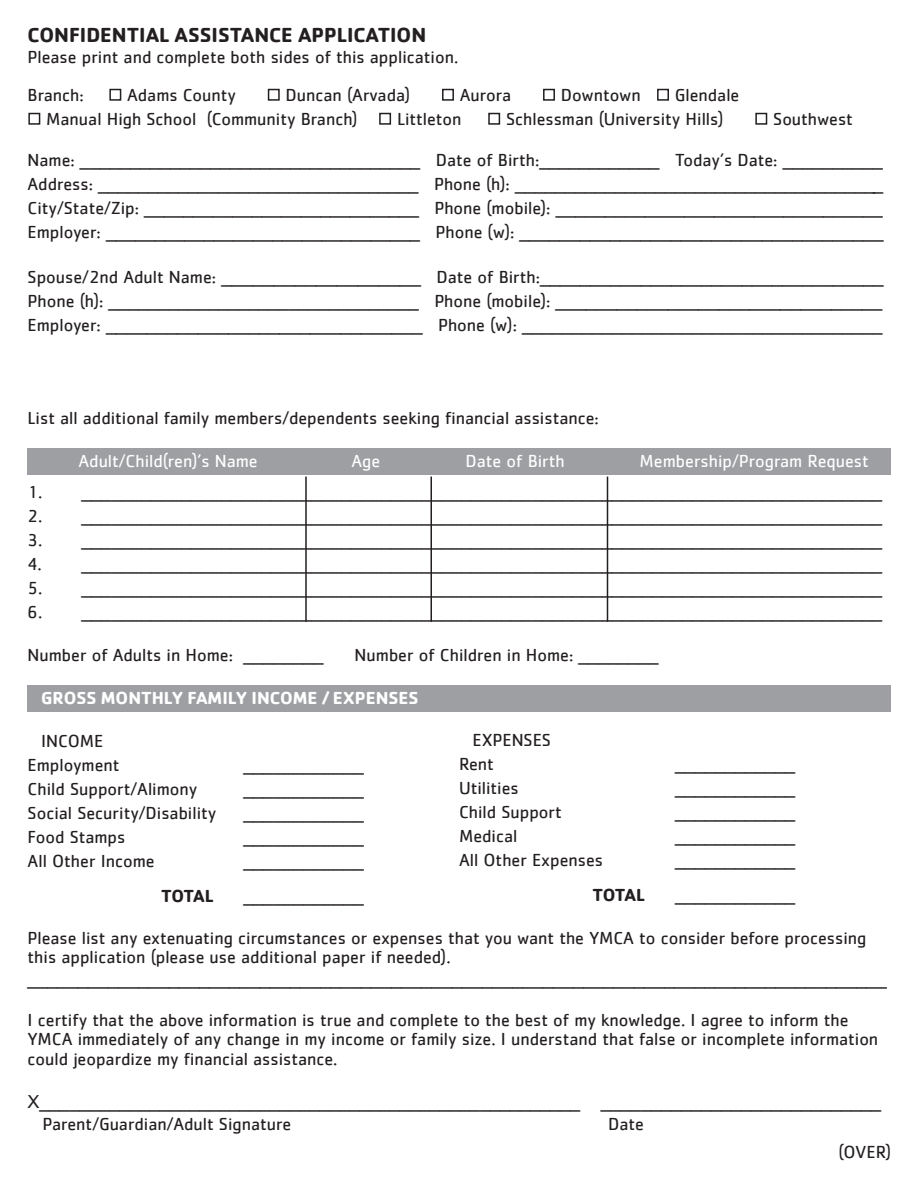
<style>
.page{position:relative;width:918px;height:1188px;background:#fff}
.page>*{position:absolute;margin:0;border:0;box-sizing:border-box;transform-origin:0 0}
.t1{font:700 21px "Cachet";color:#231f20}
.t2{font:18px "Arial";color:#231f20}
.t3{font:18px/19.5px "Cachet";color:#231f20}
.t4{font:18px "Arial";color:#231f20;scale:1.05 1}
.t5{font:18px "Cachet";color:#fff}
.t6{font:700 18px "Cachet";color:#fff}
.t7{font:700 18px "Cachet";letter-spacing:-.025em;color:#231f20}
.s1{font-family:"Cachet"}
.s2{font-family:"Arial"}
</style>
<div class="page">
<div style="left:27px;top:448px;width:864px;height:27px;background:#9d9fa2"></div>
<div style="left:27px;top:686px;width:864px;height:26px;background:#9d9fa2"></div>
<div style="left:109px;top:89px;width:12px;height:12px;border:2px solid #231f20"></div>
<div style="left:268px;top:89px;width:12px;height:12px;border:2px solid #231f20"></div>
<div style="left:442px;top:89px;width:12px;height:12px;border:2px solid #231f20"></div>
<div style="left:543px;top:89px;width:12px;height:12px;border:2px solid #231f20"></div>
<div style="left:657px;top:89px;width:12px;height:12px;border:2px solid #231f20"></div>
<div style="left:28px;top:113px;width:12px;height:12px;border:2px solid #231f20"></div>
<div style="left:379px;top:113px;width:12px;height:12px;border:2px solid #231f20"></div>
<div style="left:488px;top:113px;width:12px;height:12px;border:2px solid #231f20"></div>
<div style="left:755px;top:113px;width:12px;height:12px;border:2px solid #231f20"></div>
<hr style="left:305px;top:477px;width:2px;height:145px;background:#231f20">
<hr style="left:430px;top:477px;width:2px;height:145px;background:#231f20">
<hr style="left:607px;top:477px;width:1px;height:145px;background:#231f20">
<p class="t1" style="left:28px;top:21px;width:400px">CONFIDENTIAL ASSISTANCE APPLICATION</p>
<p class="t3" style="left:28px;top:47px;width:432px">Please print and complete both sides of this application.</p>
<p class="t3" style="left:28px;top:85px;width:58px">Branch:</p>
<p class="t3" style="left:127px;top:85px;width:110px">Adams County</p>
<p class="t3" style="left:286px;top:85px;width:126px">Duncan (Arvada)</p>
<p class="t3" style="left:460px;top:85px;width:53px">Aurora</p>
<p class="t3" style="left:561px;top:85px;width:81px">Downtown</p>
<p class="t3" style="left:675px;top:85px;width:66px">Glendale</p>
<p class="t3" style="left:46px;top:109px;width:313px">Manual High School (Community Branch)</p>
<p class="t3" style="left:397px;top:109px;width:66px">Littleton</p>
<p class="t3" style="left:506px;top:109px;width:219px">Schlessman (University Hills)</p>
<p class="t3" style="left:773px;top:109px;width:81px">Southwest</p>
<p class="t2" style="left:28px;top:148px;width:857px"><span class="s1">Name:</span> __________________________________ <span class="s1">Date of Birth:</span>____________ <span class="s1">Today’s Date:</span> __________</p>
<p class="t2" style="left:28px;top:172px;width:857px"><span class="s1">Address:</span> ________________________________ <span class="s1">Phone (h):</span> _____________________________________</p>
<p class="t2" style="left:28px;top:196px;width:857px"><span class="s1">City/State/Zip:</span> ____________________________ <span class="s1">Phone (mobile):</span> _________________________________</p>
<p class="t2" style="left:28px;top:220px;width:857px"><span class="s1">Employer:</span> ________________________________ <span class="s1">Phone (w):</span> ____________________________________</p>
<p class="t4" style="left:28px;top:265px;width:817px"><span class="s1">Spouse/2nd Adult Name:</span> ___________________ <span class="s1">Date of Birth:</span>__________________________________</p>
<p class="t2" style="left:28px;top:289px;width:856px"><span class="s1">Phone (h):</span> _______________________________ <span class="s1">Phone (mobile):</span> ________________________________</p>
<p class="t2" style="left:28px;top:313px;width:856px"><span class="s1">Employer:</span> _______________________________ <span class="s1">Phone (w):</span> ____________________________________</p>
<p class="t3" style="left:28px;top:408px;width:573px">List all additional family members/dependents seeking financial assistance:</p>
<p class="t5" style="left:79px;top:450px;width:181px">Adult/Child(ren)’s Name</p>
<p class="t5" style="left:352px;top:450px;width:30px">Age</p>
<p class="t5" style="left:466px;top:450px;width:101px">Date of Birth</p>
<p class="t5" style="left:640px;top:450px;width:231px">Membership/Program Request</p>
<p class="t2" style="left:28px;top:480px;width:856px"><span class="s1">1.</span> ________________________________________________________________________________</p>
<p class="t2" style="left:28px;top:504px;width:856px"><span class="s1">2.</span> ________________________________________________________________________________</p>
<p class="t2" style="left:28px;top:528px;width:856px"><span class="s1">3.</span> ________________________________________________________________________________</p>
<p class="t2" style="left:28px;top:552px;width:856px"><span class="s1">4.</span> ________________________________________________________________________________</p>
<p class="t2" style="left:28px;top:576px;width:856px"><span class="s1">5.</span> ________________________________________________________________________________</p>
<p class="t2" style="left:28px;top:600px;width:856px"><span class="s1">6.</span> ________________________________________________________________________________</p>
<p class="t3" style="left:28px;top:645px;width:297px">Number of Adults in Home: <span class="s2">________</span></p>
<p class="t3" style="left:355px;top:645px;width:305px">Number of Children in Home: <span class="s2">________</span></p>
<p class="t6" style="left:41px;top:686px;width:379px">GROSS MONTHLY FAMILY INCOME / EXPENSES</p>
<p class="t3" style="left:41px;top:731px;width:64px">INCOME</p>
<p class="t3" style="left:28px;top:755px;width:93px">Employment</p>
<p class="t2" style="left:244px;top:753px;width:122px">____________</p>
<p class="t3" style="left:28px;top:779px;width:171px">Child Support/Alimony</p>
<p class="t2" style="left:244px;top:777px;width:122px">____________</p>
<p class="t3" style="left:28px;top:803px;width:190px">Social Security/Disability</p>
<p class="t2" style="left:244px;top:801px;width:122px">____________</p>
<p class="t3" style="left:28px;top:827px;width:99px">Food Stamps</p>
<p class="t2" style="left:244px;top:825px;width:122px">____________</p>
<p class="t3" style="left:28px;top:851px;width:129px">All Other Income</p>
<p class="t2" style="left:244px;top:849px;width:122px">____________</p>
<p class="t7" style="left:161px;top:885px;width:54px">TOTAL</p>
<p class="t2" style="left:244px;top:884px;width:122px">____________</p>
<p class="t3" style="left:28px;top:927px;width:840px">Please list any extenuating circumstances or expenses that you want the YMCA to consider before processing this application (please use additional paper if needed).</p>
<p class="t2" style="left:28px;top:967px;width:861px">_____________________________________________________________________________________</p>
<p class="t3" style="left:28px;top:1010px;width:852px">I certify that the above information is true and complete to the best of my knowledge. I agree to inform the<br>YMCA immediately of any change in my income or family size. I understand that false or incomplete information could jeopardize my financial assistance.</p>
<p class="t2" style="left:28px;top:1090px;width:855px">X______________________________________________________ ____________________________</p>
<p class="t3" style="left:43px;top:1113px;width:250px">Parent/Guardian/Adult Signature</p>
<p class="t3" style="left:608px;top:1113px;width:37px">Date</p>
<p class="t3" style="left:838px;top:1142px;width:54px">(OVER)</p>
<p class="t3" style="left:472px;top:730px;width:80px">EXPENSES</p>
<p class="t3" style="left:459px;top:754px;width:36px">Rent</p>
<p class="t2" style="left:675px;top:752px;width:122px">____________</p>
<p class="t3" style="left:459px;top:778px;width:61px">Utilities</p>
<p class="t2" style="left:675px;top:776px;width:122px">____________</p>
<p class="t3" style="left:459px;top:802px;width:104px">Child Support</p>
<p class="t2" style="left:675px;top:800px;width:122px">____________</p>
<p class="t3" style="left:459px;top:826px;width:60px">Medical</p>
<p class="t2" style="left:675px;top:824px;width:122px">____________</p>
<p class="t3" style="left:459px;top:850px;width:146px">All Other Expenses</p>
<p class="t2" style="left:675px;top:848px;width:122px">____________</p>
<p class="t7" style="left:593px;top:883px;width:54px">TOTAL</p>
<p class="t2" style="left:675px;top:883px;width:122px">____________</p>
</div>
